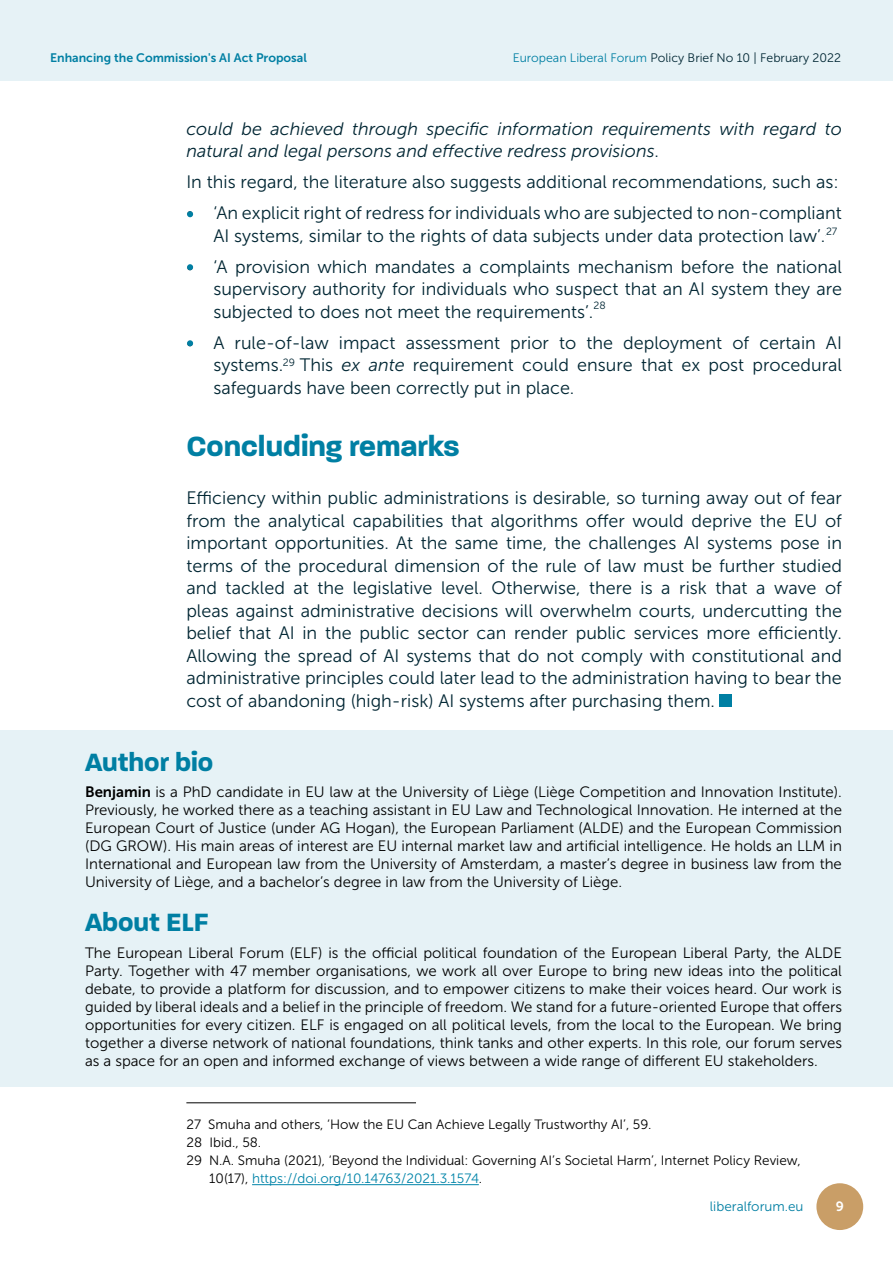
<style>
.page{position:relative;width:893px;height:1263px;background:#fff}
.page>*{position:absolute;margin:0;border:0;box-sizing:border-box;transform-origin:0 0}
.t1{font:700 30px "Paralucent";color:#007fa3}
.t2{font:700 27px "Paralucent";color:#007fa3}
.t3{font:18px/22.5px "Museo Sans 300";color:#002633;text-align:justify}
.t4{font:italic 18px/22.5px "Museo Sans 300";color:#002633}
.t5{font:15px/18px "Museo Sans 300";color:#000;text-align:justify}
.t6{font:13.5px "Museo Sans 300";color:#000}
.t7{font:13.5px "Museo Sans 700";color:#007fa3}
.t8{font:13.5px "Museo Sans 300";color:#0084a9}
.t9{font:13.5px "Museo Sans 300";color:#002633}
.t10{font:13.5px "Museo Sans 300";color:#007fa3}
.t11{font:13.5px "Museo Sans 700";color:#fff}
.t12{font:12.3px "Museo Sans 300";color:#002633}
.t13{font:12.3px "Museo Sans 700";color:#007fa3}
.t14{font:10.5px "Museo Sans 300";color:#002633}
.s1{color:#007fa3}
.s2{font-style:normal}
.s3{font-style:italic}
.s4{font-family:"Museo Sans 700"}
.s5{color:#000}
</style>
<div class="page">
<div style="left:816px;top:1183px;width:47px;height:47px;background:#c99e67;border-radius:50%"></div>
<hr style="left:186px;top:1102px;width:230px;height:1px;background:#000">
<hr style="left:252px;top:1184px;width:227px;height:1px;background:#0084a9">
<svg style="left:187px;top:211px;width:6px;height:6px"></svg>
<svg style="left:187px;top:264px;width:6px;height:6px"></svg>
<svg style="left:187px;top:340px;width:6px;height:6px"></svg>
<div style="left:719px;top:694px;width:12px;height:12px;background:#007fa3"></div>
<div style="left:0;top:0;width:893px;height:80px;background:#e6f2f6"></div>
<div style="left:0;top:730px;width:893px;height:357px;background:#e6f2f6"></div>
<p class="t7" style="left:51px;top:49px;width:423px">5G for Industry 4.0: Actors, Challenges, and a New Start for Europe</p>
<p class="t9" style="left:519px;top:49px;width:325px"><span class="s1">European Liberal Forum</span> Policy Brief No 3 | July 2021</p>
<p class="t13" style="left:50px;top:51px;width:258px">Enhancing the Commission's AI Act Proposal</p>
<p class="t12" style="left:513px;top:51px;width:330px"><span class="s1">European Liberal Forum</span> Policy Brief No 10 | February 2022</p>
<p class="t4" style="left:186px;top:117px;width:657px">could be achieved through specific information requirements with regard to natural and legal persons and effective redress provisions<span class="s2">.</span></p>
<p class="t3" style="left:186px;top:171px;width:654px">In this regard, the literature also suggests additional recommendations, such as:</p>
<p class="t3" style="left:213px;top:202px;width:630px;text-indent:-27px">• ‘An explicit right of redress for individuals who are subjected to non-compliant<br>AI systems, similar to the rights of data subjects under data protection law’.<sup>1</sup></p>
<p class="t3" style="left:213px;top:255px;width:630px;text-indent:-27px">• ‘A provision which mandates a complaints mechanism before the national supervisory authority for individuals who suspect that an AI system they are subjected to does not meet the requirements’.</p>
<p class="t3" style="left:213px;top:331px;width:630px;text-indent:-27px">• A rule-of-law impact assessment prior to the deployment of certain AI systems. This <span class="s3">ex ante</span> requirement could ensure that ex post procedural safeguards have been correctly put in place.</p>
<h1 class="t1" style="left:186px;top:428px;width:275px">Concluding remarks</h1>
<p class="t3" style="left:186px;top:487px;width:657px">Efficiency within public administrations is desirable, so turning away out of fear from the analytical capabilities that algorithms offer would deprive the EU of important opportunities. At the same time, the challenges AI systems pose in terms of the procedural dimension of the rule of law must be further studied and tackled at the legislative level. Otherwise, there is a risk that a wave of pleas against administrative decisions will overwhelm courts, undercutting the belief that AI in the public sector can render public services more efficiently.<br>Allowing the spread of AI systems that do not comply with constitutional and administrative principles could later lead to the administration having to bear the cost of abandoning (high-risk) AI systems after purchasing them.</p>
<p class="t14" style="left:826px;top:226px;width:13px">27</p>
<p class="t14" style="left:593px;top:299px;width:14px">28</p>
<p class="t14" style="left:283px;top:357px;width:14px">29</p>
<h2 class="t2" style="left:85px;top:745px;width:130px">Author bio</h2>
<p class="t5" style="left:85px;top:783px;width:758px"><span class="s4">Benjamin</span> is a PhD candidate in EU law at the University of Liège (Liège Competition and Innovation Institute).<br>Previously, he worked there as a teaching assistant in EU Law and Technological Innovation. He interned at the European Court of Justice (under AG Hogan), the European Parliament (ALDE) and the European Commission (DG GROW). His main areas of interest are EU internal market law and artificial intelligence. He holds an LLM in International and European law from the University of Amsterdam, a master’s degree in business law from the University of Liège, and a bachelor’s degree in law from the University of Liège.</p>
<h2 class="t2" style="left:85px;top:906px;width:125px">About ELF</h2>
<p class="t5" style="left:85px;top:944px;width:758px">The European Liberal Forum (ELF) is the official political foundation of the European Liberal Party, the ALDE Party. Together with 47 member organisations, we work all over Europe to bring new ideas into the political debate, to provide a platform for discussion, and to empower citizens to make their voices heard. Our work is guided by liberal ideals and a belief in the principle of freedom. We stand for a future-oriented Europe that offers opportunities for every citizen. ELF is engaged on all political levels, from the local to the European. We bring together a diverse network of national foundations, think tanks and other experts. In this role, our forum serves as a space for an open and informed exchange of views between a wide range of different EU stakeholders.</p>
<p class="t6" style="left:186px;top:1117px;width:466px">27 Smuha and others, ‘How the EU Can Achieve Legally Trustworthy AI’, 59.</p>
<p class="t6" style="left:186px;top:1135px;width:76px">28 Ibid., 58.</p>
<p class="t6" style="left:186px;top:1153px;width:616px">29 N.A. Smuha (2021), ‘Beyond the Individual: Governing AI’s Societal Harm’, Internet Policy Review,</p>
<p class="t8" style="left:209px;top:1171px;width:274px"><span class="s5">10(17),</span> https://doi.org/10.14763/2021.3.1574<span class="s5">.</span></p>
<p class="t10" style="left:710px;top:1199px;width:95px">liberalforum.eu</p>
<p class="t11" style="left:836px;top:1199px;width:10px">9</p>
</div>
